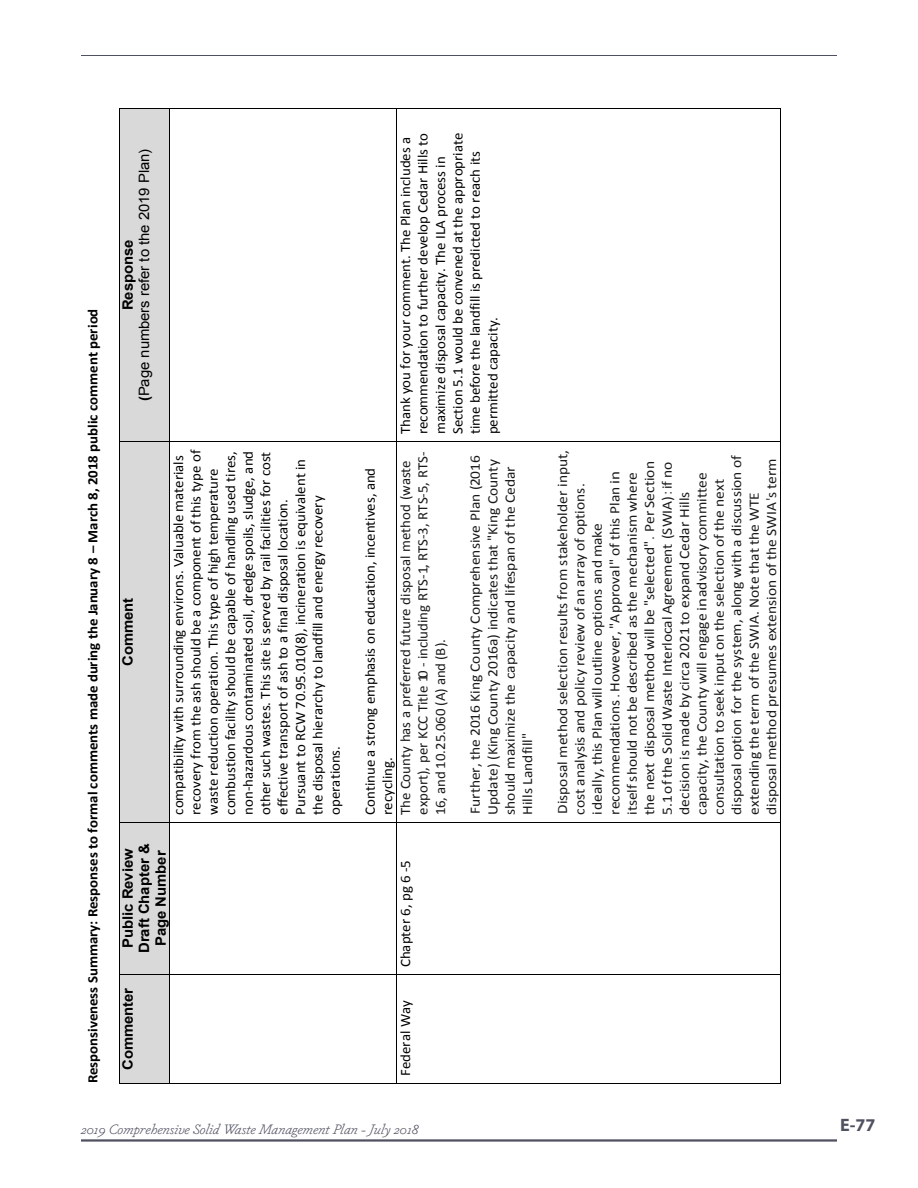
<style>
.page{position:relative;width:918px;height:1188px;background:#fff}
.page>*{position:absolute;margin:0;border:0;box-sizing:border-box;transform-origin:0 0}
.t1{font:700 18px "Myriad Pro";color:#4f5161}
.t2{font:14.25px/17.4px "Calibri";color:#000;scale:1.04 1}
.t3{font:14.25px/17.4px "Calibri";color:#1a1a1a;scale:1.08 1}
.t4{font:14.25px/17.4px "Calibri";color:#1a1a1a;scale:1.04 1}
.t5{font:700 14.25px "Calibri";letter-spacing:-.005em;color:#000;scale:1.04 1}
.t6{font:700 14.25px/16.5px "Arial";color:#000;text-align:center;scale:1.04 1}
.t7{font:14.25px/16.4px "Arial";color:#000;text-align:center;scale:1.04 1}
.t8{font:italic 300 13.5px "Dapifer";color:#4f5161}
.s1{font-weight:700}
.s2{color:#545454}
.s3{color:#414141}
</style>
<div class="page">
<hr style="left:81px;top:1139px;width:756px;height:3px;background:#4f5161">
<hr style="left:81px;top:55px;width:756px;height:1px;background:#4f5161">
<div style="left:120px;top:975px;width:49px;height:108px;background:#d9d9d9"></div>
<div style="left:120px;top:822px;width:49px;height:152px;background:#d9d9d9"></div>
<div style="left:120px;top:442px;width:49px;height:380px;background:#d9d9d9"></div>
<div style="left:120px;top:109px;width:49px;height:332px;background:#d9d9d9"></div>
<hr style="left:119px;top:975px;width:1px;height:108px;background:#000">
<hr style="left:119px;top:822px;width:1px;height:152px;background:#000">
<hr style="left:119px;top:442px;width:1px;height:380px;background:#000">
<hr style="left:119px;top:109px;width:1px;height:332px;background:#000">
<hr style="left:120px;top:1083px;width:49px;height:1px;background:#000">
<hr style="left:120px;top:974px;width:49px;height:1px;background:#000">
<hr style="left:120px;top:822px;width:49px;height:1px;background:#000">
<hr style="left:120px;top:441px;width:49px;height:1px;background:#000">
<hr style="left:120px;top:108px;width:49px;height:1px;background:#000">
<hr style="left:169px;top:975px;width:1px;height:108px;background:#000">
<hr style="left:169px;top:822px;width:1px;height:152px;background:#000">
<hr style="left:169px;top:442px;width:1px;height:380px;background:#000">
<hr style="left:169px;top:109px;width:1px;height:332px;background:#000">
<hr style="left:170px;top:1083px;width:226px;height:1px;background:#000">
<hr style="left:170px;top:974px;width:226px;height:1px;background:#000">
<hr style="left:170px;top:822px;width:226px;height:1px;background:#000">
<hr style="left:170px;top:441px;width:226px;height:1px;background:#000">
<hr style="left:170px;top:108px;width:226px;height:1px;background:#000">
<hr style="left:396px;top:975px;width:1px;height:108px;background:#000">
<hr style="left:396px;top:822px;width:1px;height:152px;background:#000">
<hr style="left:396px;top:442px;width:1px;height:380px;background:#000">
<hr style="left:396px;top:109px;width:1px;height:332px;background:#000">
<hr style="left:397px;top:1083px;width:383px;height:1px;background:#000">
<hr style="left:780px;top:975px;width:1px;height:108px;background:#000">
<hr style="left:397px;top:974px;width:383px;height:1px;background:#000">
<hr style="left:780px;top:822px;width:1px;height:152px;background:#000">
<hr style="left:397px;top:822px;width:383px;height:1px;background:#000">
<hr style="left:780px;top:442px;width:1px;height:380px;background:#000">
<hr style="left:397px;top:441px;width:383px;height:1px;background:#000">
<hr style="left:780px;top:109px;width:1px;height:332px;background:#000">
<hr style="left:397px;top:108px;width:383px;height:1px;background:#000">
<p class="t5" style="left:84px;top:1083px;width:747px;rotate:-90deg">Responsiveness Summary: Responses to formal comments made during the January 8 – March 8, 2018 public comment period</p>
<p class="t7" style="left:120px;top:401px;width:244px;rotate:-90deg"><span class="s1">Response<br>(</span>Page numbers refer to the 2019 Plan)</p>
<p class="t6" style="left:120px;top:666px;width:67px;rotate:-90deg">Comment</p>
<p class="t2" style="left:170px;top:815px;width:352px;rotate:-90deg">compatibility with surrounding environs. Valuable materials recovery from the ash should be a component of this type of waste reduction operation. This type of high temperature combustion facility should be capable of handling used tires, non-hazardous contaminated soil, dredge spoils, sludge, and other such wastes. This site is served by rail facilities for cost effective transport of ash to a final disposal location.<br>Pursuant to RCW 70.95.010(8), incineration is equivalent in the disposal hierarchy to landfill and energy recovery operations.</p>
<p class="t6" style="left:120px;top:953px;width:107px;rotate:-90deg">Public Review<br>Draft Chapter &amp;<br>Page Number</p>
<p class="t6" style="left:120px;top:1070px;width:81px;rotate:-90deg">Commenter</p>
<p class="t2" style="left:397px;top:434px;width:291px;rotate:-90deg">Thank you for your comment. The Plan includes a recommendation to further develop Cedar Hills to maximize disposal capacity. The ILA process in Section 5.1 would be convened at the appropriate time before the landfill is predicted to reach its permitted capacity.</p>
<p class="t4" style="left:397px;top:815px;width:351px;rotate:-90deg">The County has a preferred future disposal method (waste export), per KCC Title 10 - including RTS-1, RTS-3, RTS-5, RTS-<br>16, and 10.25.060 (A) and (B).</p>
<p class="t3" style="left:467px;top:815px;width:334px;rotate:-90deg">Further, the 2016 King County Comprehensive Plan (2016<br>Update) (King County 2016a) indicates that "King County should maximize the capacity and lifespan of the Cedar Hills Landfill"</p>
<p class="t3" style="left:554px;top:815px;width:339px;rotate:-90deg">Disposal method selection results from stakeholder input, cost analysis and policy review of an array of options. ideally, this Plan will outline options and make recommendations<span class="s2">.</span>However, "Approval" of this Plan in itself should not be described as the mechanism where the next disposal method will be "selected"<span class="s3">.</span> Per Section 5.1of the Solid Waste Interlocal Agreement (SWIA)<span class="s3">:</span>if no decision is made by circa 2021 to expand Cedar Hills capacity, the County will engage inadvisory committee consultation to seek input on the selection ofthe next disposal option for the system, along with a discussion of extending the term of the SWIA. Note that the WTE disposal method presumes extension of the SWIA<span class="s3">'</span>s term</p>
<p class="t2" style="left:361px;top:815px;width:335px;rotate:-90deg">Continue a strong emphasis on education, incentives, and recycling.</p>
<p class="t2" style="left:397px;top:967px;width:104px;rotate:-90deg">Chapter 6, pg 6 -5</p>
<p class="t2" style="left:397px;top:1076px;width:74px;rotate:-90deg">Federal Way</p>
<p class="t8" style="left:81px;top:1120px;width:339px">2019 Comprehensive Solid Waste Management Plan - July 2018</p>
<p class="t1" style="left:840px;top:1114px;width:37px">E-77</p>
</div>
